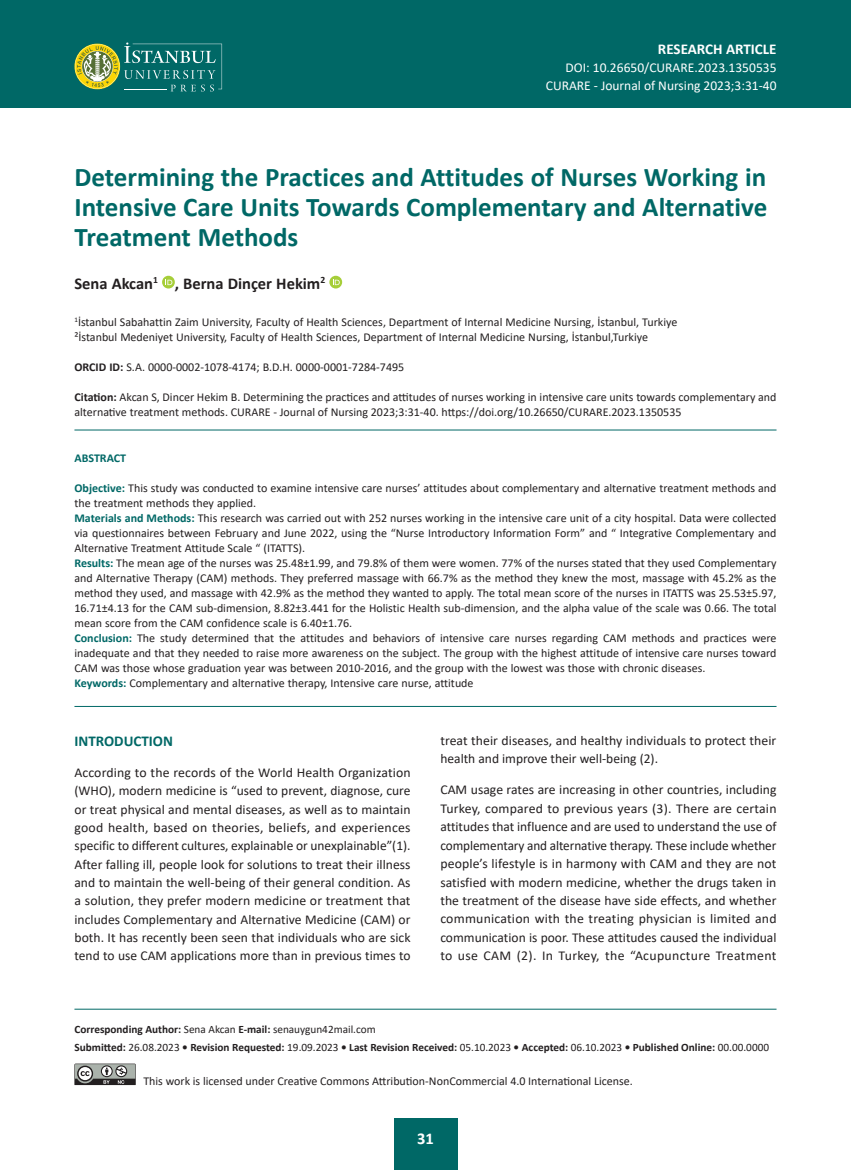
<style>
.page{position:relative;width:851px;height:1170px;background:#fff}
.page>*{position:absolute;margin:0;border:0;box-sizing:border-box;transform-origin:0 0}
.Baslik_1{font:700 27px/30px "Calibri";color:#006866;text-align:justify}
.Yazarlar{font:700 16.5px "Calibri";color:#231f20}
.t1{font:700 16.5px "Calibri";color:#fff}
.t2{font:700 15px "Calibri";color:#fff}
.İç_başlılk_1{font:700 15px "Calibri";color:#006866}
.Ana_metin{font:13.5px/18.3px "Calibri";color:#231f20;text-align:justify}
.t3{font:13.5px "Calibri";color:#fff}
.Abstract{font:12px/15px "Calibri";color:#231f20;text-align:justify}
.Keyword{font:12px "Calibri";color:#231f20}
.Abstract-2{font:700 12px "Calibri";color:#006866}
.t4{font:700 11.25px "Calibri";color:#231f20}
.t5{font:11.25px "Calibri";color:#231f20}
.s1{font-weight:700}
.s2{font-weight:700;color:#006866}
.s3{font-weight:400}
</style>
<div class="page">
<div style="left:393px;top:1118px;width:64px;height:51px;background:#006866"></div>
<div style="left:0;top:0;width:850px;height:107px;background:#006866"></div>
<svg style="left:162px;top:276px;width:13px;height:12px"></svg>
<svg style="left:165px;top:280px;width:7px;height:5px"></svg>
<svg style="left:329px;top:276px;width:13px;height:12px"></svg>
<svg style="left:333px;top:280px;width:6px;height:5px"></svg>
<hr style="left:74px;top:1008px;width:702px;height:1px;background:#006866">
<hr style="left:74px;top:429px;width:702px;height:1px;background:#006866">
<hr style="left:74px;top:706px;width:702px;height:1px;background:#006866">
<svg style="left:74px;top:1063px;width:62px;height:21px"></svg>
<svg style="left:74px;top:43px;width:148px;height:49px"></svg>
<p class="t2" style="left:658px;top:38px;width:120px">RESEARCH ARTICLE</p>
<p class="t3" style="left:565px;top:58px;width:212px">DOI: 10.26650/CURARE.2023.1350535</p>
<p class="t3" style="left:546px;top:76px;width:232px">CURARE - Journal of Nursing 2023;3:31-40</p>
<p class="Baslik_1" style="left:74px;top:162px;width:694px">Determining the Practices and Attitudes of Nurses Working in Intensive Care Units Towards Complementary and Alternative Treatment Methods</p>
<p class="Yazarlar" style="left:74px;top:271px;width:252px">Sena Akcan<sup>1</sup> , Berna Dinçer Hekim<sup>2</sup></p>
<p class="Abstract" style="left:74px;top:314px;width:604px"><sup>1</sup>İstanbul Sabahattin Zaim University, Faculty of Health Sciences, Department of Internal Medicine Nursing, İstanbul, Turkiye</p>
<p class="Abstract" style="left:74px;top:329px;width:575px">²İstanbul Medeniyet University, Faculty of Health Sciences, Department of Internal Medicine Nursing, İstanbul,Turkiye</p>
<p class="Abstract" style="left:74px;top:359px;width:331px"><span class="s1">ORCID ID:</span> S.A. 0000-0002-1078-4174; B.D.H. 0000-0001-7284-7495</p>
<p class="Abstract" style="left:74px;top:389px;width:703px"><span class="s1">Citation:</span> Akcan S, Dincer Hekim B. Determining the practices and attitudes of nurses working in intensive care units towards complementary and alternative treatment methods. CURARE - Journal of Nursing 2023;3:31-40. https://doi.org/10.26650/CURARE.2023.1350535</p>
<p class="Abstract-2" style="left:74px;top:449px;width:53px">ABSTRACT</p>
<p class="Abstract" style="left:74px;top:480px;width:703px"><span class="s2">Objective:</span> This study was conducted to examine intensive care nurses’ attitudes about complementary and alternative treatment methods and the treatment methods they applied.</p>
<p class="Abstract" style="left:74px;top:510px;width:703px"><span class="s2">Materials and Methods:</span> This research was carried out with 252 nurses working in the intensive care unit of a city hospital. Data were collected via questionnaires between February and June 2022, using the “Nurse Introductory Information Form” and “ Integrative Complementary and Alternative Treatment Attitude Scale “ (ITATTS).</p>
<p class="Abstract" style="left:74px;top:555px;width:703px"><span class="s2">Results:</span> The mean age of the nurses was 25.48±1.99, and 79.8% of them were women. 77% of the nurses stated that they used Complementary and Alternative Therapy (CAM) methods. They preferred massage with 66.7% as the method they knew the most, massage with 45.2% as the method they used, and massage with 42.9% as the method they wanted to apply. The total mean score of the nurses in ITATTS was 25.53±5.97, 16.71±4.13 for the CAM sub-dimension, 8.82±3.441 for the Holistic Health sub-dimension, and the alpha value of the scale was 0.66. The total mean score from the CAM confidence scale is 6.40±1.76.</p>
<p class="Abstract" style="left:74px;top:630px;width:703px"><span class="s2">Conclusion:</span> The study determined that the attitudes and behaviors of intensive care nurses regarding CAM methods and practices were inadequate and that they needed to raise more awareness on the subject. The group with the highest attitude of intensive care nurses toward CAM was those whose graduation year was between 2010-2016, and the group with the lowest was those with chronic diseases.</p>
<p class="Keyword" style="left:74px;top:675px;width:400px"><span class="s2">Keywords:</span> Complementary and alternative therapy, Intensive care nurse, attitude</p>
<p class="İç_başlılk_1" style="left:74px;top:730px;width:100px">INTRODUCTION</p>
<p class="Ana_metin" style="left:74px;top:763px;width:337px">According to the records of the World Health Organization (WHO), modern medicine is “used to prevent, diagnose, cure or treat physical and mental diseases, as well as to maintain good health, based on theories, beliefs, and experiences specific to different cultures, explainable or unexplainable”(1).<br>After falling ill, people look for solutions to treat their illness and to maintain the well-being of their general condition. As a solution, they prefer modern medicine or treatment that includes Complementary and Alternative Medicine (CAM) or both. It has recently been seen that individuals who are sick tend to use CAM applications more than in previous times to</p>
<p class="Ana_metin" style="left:440px;top:730px;width:337px">treat their diseases, and healthy individuals to protect their health and improve their well-being (2).</p>
<p class="Ana_metin" style="left:440px;top:780px;width:337px">CAM usage rates are increasing in other countries, including Turkey, compared to previous years (3). There are certain attitudes that influence and are used to understand the use of complementary and alternative therapy. These include whether people’s lifestyle is in harmony with CAM and they are not satisfied with modern medicine, whether the drugs taken in the treatment of the disease have side effects, and whether communication with the treating physician is limited and communication is poor. These attitudes caused the individual to use CAM (2). In Turkey, the “Acupuncture Treatment</p>
<p class="t5" style="left:74px;top:1021px;width:303px"><span class="s1">Corresponding Author:</span> Sena Akcan <span class="s1">E-mail:</span> senauygun42mail.com</p>
<p class="t4" style="left:74px;top:1038px;width:696px">Submitted: <span class="s3">26.08.2023</span> • Revision Requested: <span class="s3">19.09.2023</span> • Last Revision Received: <span class="s3">05.10.2023</span> • Accepted: <span class="s3">06.10.2023</span> • Published Online: <span class="s3">00.00.0000</span></p>
<p class="Abstract" style="left:143px;top:1073px;width:491px">This work is licensed under Creative Commons Attribution-NonCommercial 4.0 International License.</p>
<h2 class="t1" style="left:417px;top:1126px;width:18px">31</h2>
</div>
